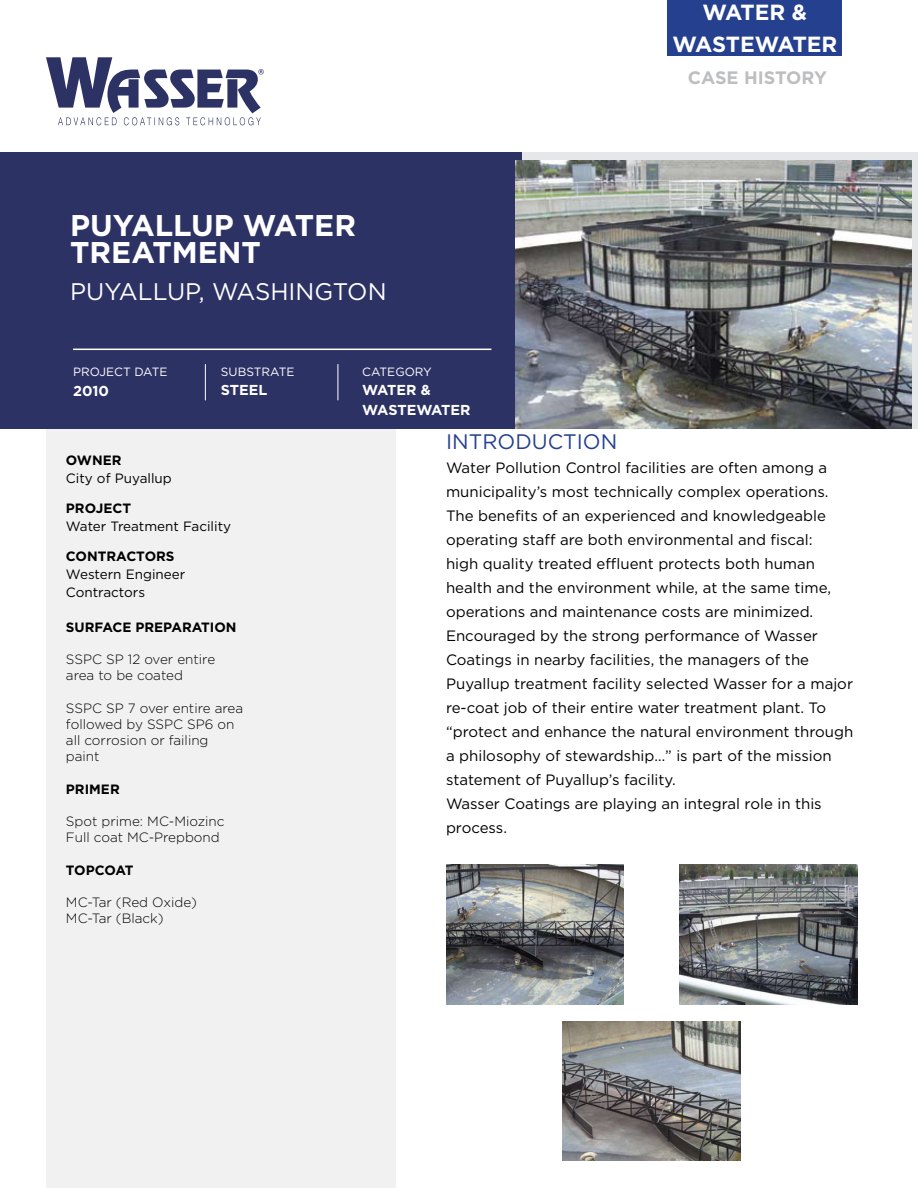
<style>
.page{position:relative;width:918px;height:1188px;background:#fff}
.page>*{position:absolute;margin:0;border:0;box-sizing:border-box;transform-origin:0 0}
.t1{font:700 30px/27.6px "Gotham";color:#fff}
.t2{font:24px "Gotham";color:#fff}
.t3{font:700 21.9px/31.5px "Gotham";letter-spacing:-.01em;color:#fff;text-align:center}
.t4{font:21px "Gotham";color:#25408f}
.t5{font:700 18px "Gotham";color:#bcbec0}
.t6{font:15px/24px "Gotham";color:#000}
.t7{font:700 14.4px/19.5px "Gotham";color:#fff}
.t8{font:300 13.5px/16.2px "Gotham";color:#000}
.t9{font:13.5px/18px "Gotham";color:#000}
.t10{font:700 13.5px "Gotham";color:#000}
.t11{font:700 13.5px "Gotham";letter-spacing:-.025em;color:#000}
.t12{font:12px "Gotham";color:#fff}
</style>
<div class="page">
<div style="left:668px;top:0;width:174px;height:55px;background:#25408f"></div>
<svg style="left:46px;top:57px;width:218px;height:68px"></svg>
<div style="left:46px;top:429px;width:350px;height:759px;background:#f1f1f2"></div>
<div style="left:521px;top:153px;width:397px;height:276px;background:#e6e7e8"></div>
<div style="left:0;top:153px;width:521px;height:276px;background:#2d3265"></div>
<hr style="left:73px;top:349px;width:418px;height:1px;background:#fff">
<hr style="left:205px;top:364px;width:1px;height:36px;background:#fff">
<hr style="left:338px;top:364px;width:1px;height:36px;background:#fff">
<img style="left:515px;top:160px;width:396px;height:269px">
<img style="left:563px;top:1022px;width:177px;height:139px">
<img style="left:679px;top:864px;width:178px;height:140px">
<img style="left:446px;top:865px;width:177px;height:139px">
<h3 class="t3" style="left:672px;top:-4px;width:167px">WATER &amp;<br>WASTEWATER</h3>
<h1 class="t1" style="left:70px;top:211px;width:287px">PUYALLUP WATER<br>TREATMENT</h1>
<h2 class="t2" style="left:70px;top:278px;width:318px">PUYALLUP, WASHINGTON</h2>
<p class="t12" style="left:73px;top:365px;width:96px">PROJECT DATE</p>
<p class="t7" style="left:73px;top:381px;width:37px">2010</p>
<p class="t12" style="left:221px;top:365px;width:75px">SUBSTRATE</p>
<p class="t7" style="left:221px;top:380px;width:48px">STEEL</p>
<p class="t12" style="left:362px;top:365px;width:71px">CATEGORY</p>
<p class="t7" style="left:362px;top:380px;width:110px">WATER &amp;<br>WASTEWATER</p>
<p class="t5" style="left:688px;top:67px;width:141px">CASE HISTORY</p>
<p class="t10" style="left:66px;top:453px;width:57px">OWNER</p>
<p class="t9" style="left:66px;top:469px;width:107px">City of Puyallup</p>
<p class="t10" style="left:66px;top:501px;width:67px">PROJECT</p>
<p class="t9" style="left:66px;top:517px;width:167px">Water Treatment Facility</p>
<p class="t10" style="left:66px;top:549px;width:110px">CONTRACTORS</p>
<p class="t9" style="left:66px;top:565px;width:121px">Western Engineer<br>Contractors</p>
<p class="t10" style="left:66px;top:619px;width:172px">SURFACE PREPARATION</p>
<p class="t8" style="left:66px;top:651px;width:151px">SSPC SP 12 over entire area to be coated</p>
<p class="t8" style="left:66px;top:700px;width:179px">SSPC SP 7 over entire area followed by SSPC SP6 on all corrosion or failing paint</p>
<p class="t10" style="left:66px;top:781px;width:55px">PRIMER</p>
<p class="t8" style="left:66px;top:813px;width:160px">Spot prime: MC-Miozinc<br>Full coat MC-Prepbond</p>
<p class="t11" style="left:66px;top:862px;width:69px">TOPCOAT</p>
<p class="t8" style="left:66px;top:894px;width:132px">MC-Tar (Red Oxide)<br>MC-Tar (Black)</p>
<h3 class="t4" style="left:446px;top:430px;width:173px">INTRODUCTION</h3>
<p class="t6" style="left:446px;top:456px;width:409px">Water Pollution Control facilities are often among a municipality’s most technically complex operations.<br>The benefits of an experienced and knowledgeable operating staff are both environmental and fiscal:<br>high quality treated effluent protects both human health and the environment while, at the same time, operations and maintenance costs are minimized.<br>Encouraged by the strong performance of Wasser Coatings in nearby facilities, the managers of the Puyallup treatment facility selected Wasser for a major re-coat job of their entire water treatment plant. To “protect and enhance the natural environment through a philosophy of stewardship…” is part of the mission statement of Puyallup’s facility.<br>Wasser Coatings are playing an integral role in this process.</p>
</div>
